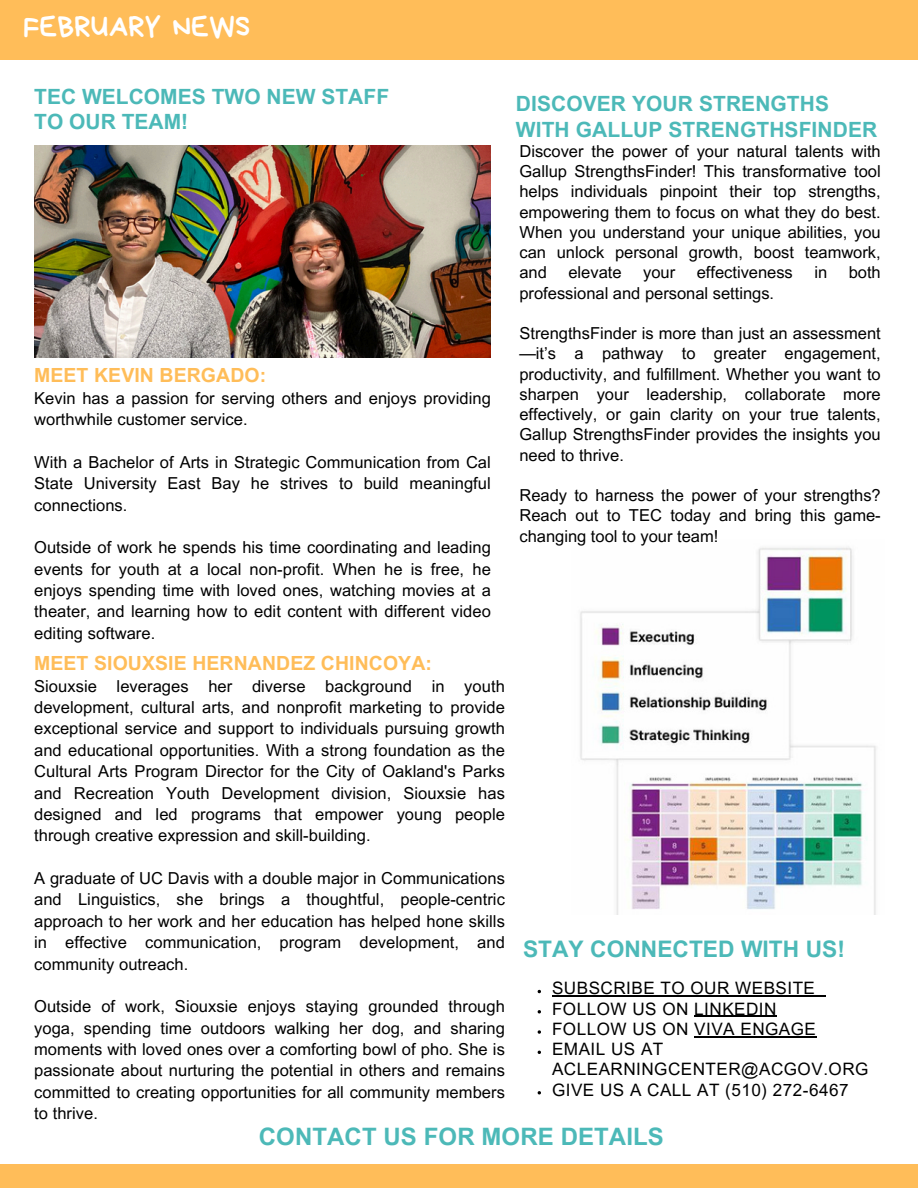
<style>
.page{position:relative;width:918px;height:1188px;background:#fff}
.page>*{position:absolute;margin:0;border:0;box-sizing:border-box;transform-origin:0 0}
.t1{font:30px "Bryndan Write";letter-spacing:.005em;color:#fff}
.t2{font:700 24px "Arial MT Pro";letter-spacing:.005em;color:#4cb9b8}
.t3{font:700 22.8px "Arial MT Pro";color:#4cb9b8}
.t4{font:700 21px/25.8px "Arial MT Pro";letter-spacing:.005em;color:#4cb9b8}
.t5{font:700 19.5px "Arial MT Pro";letter-spacing:.005em;color:#ffbd59}
.t6{font:17.1px/20.2px "Arial MT Pro";letter-spacing:.03em;color:#000}
.t7{font:17.1px "Arial MT Pro";letter-spacing:.03em;color:#010101}
.t8{font:16.5px/21.3px "Arial MT Pro";letter-spacing:.005em;color:#000;text-align:justify}
</style>
<div class="page">
<div style="left:0;top:0;width:918px;height:60px;background:#ffbd59"></div>
<div style="left:0;top:1165px;width:918px;height:23px;background:#ffbd59"></div>
<img style="left:34px;top:145px;width:457px;height:213px">
<img style="left:580px;top:547px;width:296px;height:368px">
<hr style="left:552px;top:995px;width:264px;height:2px;background:#010101">
<svg style="left:816px;top:995px;width:10px;height:2px"></svg>
<hr style="left:694px;top:1016px;width:83px;height:1px;background:#000">
<svg style="left:538px;top:1030px;width:3px;height:4px"></svg>
<hr style="left:694px;top:1036px;width:123px;height:1px;background:#000">
<h1 class="t1" style="left:23px;top:11px;width:228px">FEBRUARY NEWS</h1>
<p class="t4" style="left:34px;top:87px;width:356px;line-height:24.8px">TEC WELCOMES TWO NEW STAFF<br>TO OUR TEAM!</p>
<p class="t5" style="left:34px;top:368px;width:234px">MEET KEVIN BERGADO:</p>
<p class="t8" style="left:34px;top:389px;width:458px">Kevin has a passion for serving others and enjoys providing worthwhile customer service.</p>
<p class="t8" style="left:34px;top:453px;width:458px">With a Bachelor of Arts in Strategic Communication from Cal State University East Bay he strives to build meaningful connections.</p>
<p class="t8" style="left:34px;top:539px;width:458px">Outside of work he spends his time coordinating and leading events for youth at a local non-profit. When he is free, he enjoys spending time with loved ones, watching movies at a theater, and learning how to edit content with different video editing software.</p>
<h3 class="t5" style="left:34px;top:656px;width:399px">MEET SIOUXSIE HERNANDEZ CHINCOYA:</h3>
<p class="t8" style="left:34px;top:677px;width:472px">Siouxsie leverages her diverse background in youth development, cultural arts, and nonprofit marketing to provide exceptional service and support to individuals pursuing growth and educational opportunities. With a strong foundation as the Cultural Arts Program Director for the City of Oakland's Parks and Recreation Youth Development division, Siouxsie has designed and led programs that empower young people through creative expression and skill-building.</p>
<p class="t8" style="left:34px;top:870px;width:472px">A graduate of UC Davis with a double major in Communications and Linguistics, she brings a thoughtful, people-centric approach to her work and her education has helped hone skills in effective communication, program development, and community outreach.</p>
<p class="t8" style="left:34px;top:998px;width:472px">Outside of work, Siouxsie enjoys staying grounded through yoga, spending time outdoors walking her dog, and sharing moments with loved ones over a comforting bowl of pho. She is passionate about nurturing the potential in others and remains committed to creating opportunities for all community members to thrive.</p>
<h2 class="t4" style="left:516px;top:93px;width:363px">DISCOVER YOUR STRENGTHS<br>WITH GALLUP STRENGTHSFINDER</h2>
<p class="t8" style="left:519px;top:143px;width:363px;line-height:20.2px">Discover the power of your natural talents with Gallup StrengthsFinder! This transformative tool helps individuals pinpoint their top strengths, empowering them to focus on what they do best.<br>When you understand your unique abilities, you can unlock personal growth, boost teamwork, and</p>
<p class="t8" style="left:568px;top:264px;width:55px">elevate</p>
<p class="t8" style="left:643px;top:264px;width:34px">your</p>
<p class="t8" style="left:697px;top:264px;width:98px">effectiveness</p>
<p class="t8" style="left:814px;top:264px;width:14px">in</p>
<p class="t8" style="left:849px;top:264px;width:34px">both</p>
<p class="t8" style="left:519px;top:284px;width:256px">professional and personal settings.</p>
<p class="t8" style="left:519px;top:325px;width:363px;line-height:20.2px">StrengthsFinder is more than just an assessment —it’s a pathway to greater engagement, productivity, and fulfillment. Whether you want to sharpen your leadership, collaborate more effectively, or gain clarity on your true talents, Gallup StrengthsFinder provides the insights you need to thrive.</p>
<p class="t8" style="left:519px;top:487px;width:363px;line-height:20.2px">Ready to harness the power of your strengths?<br>Reach out to TEC today and bring this game&shy;changing tool to your team!</p>
<p class="t3" style="left:523px;top:941px;width:323px">STAY CONNECTED WITH US!</p>
<p class="t7" style="left:552px;top:982px;width:265px">SUBSCRIBE TO OUR WEBSITE</p>
<p class="t6" style="left:552px;top:1001px;width:226px">FOLLOW US ON LINKEDIN</p>
<p class="t6" style="left:552px;top:1021px;width:265px">FOLLOW US ON VIVA ENGAGE</p>
<p class="t6" style="left:552px;top:1041px;width:318px">EMAIL US AT<br>ACLEARNINGCENTER@ACGOV.ORG</p>
<p class="t6" style="left:552px;top:1082px;width:298px">GIVE US A CALL AT (510) 272-6467</p>
<p class="t2" style="left:259px;top:1128px;width:407px">CONTACT US FOR MORE DETAILS</p>
</div>
